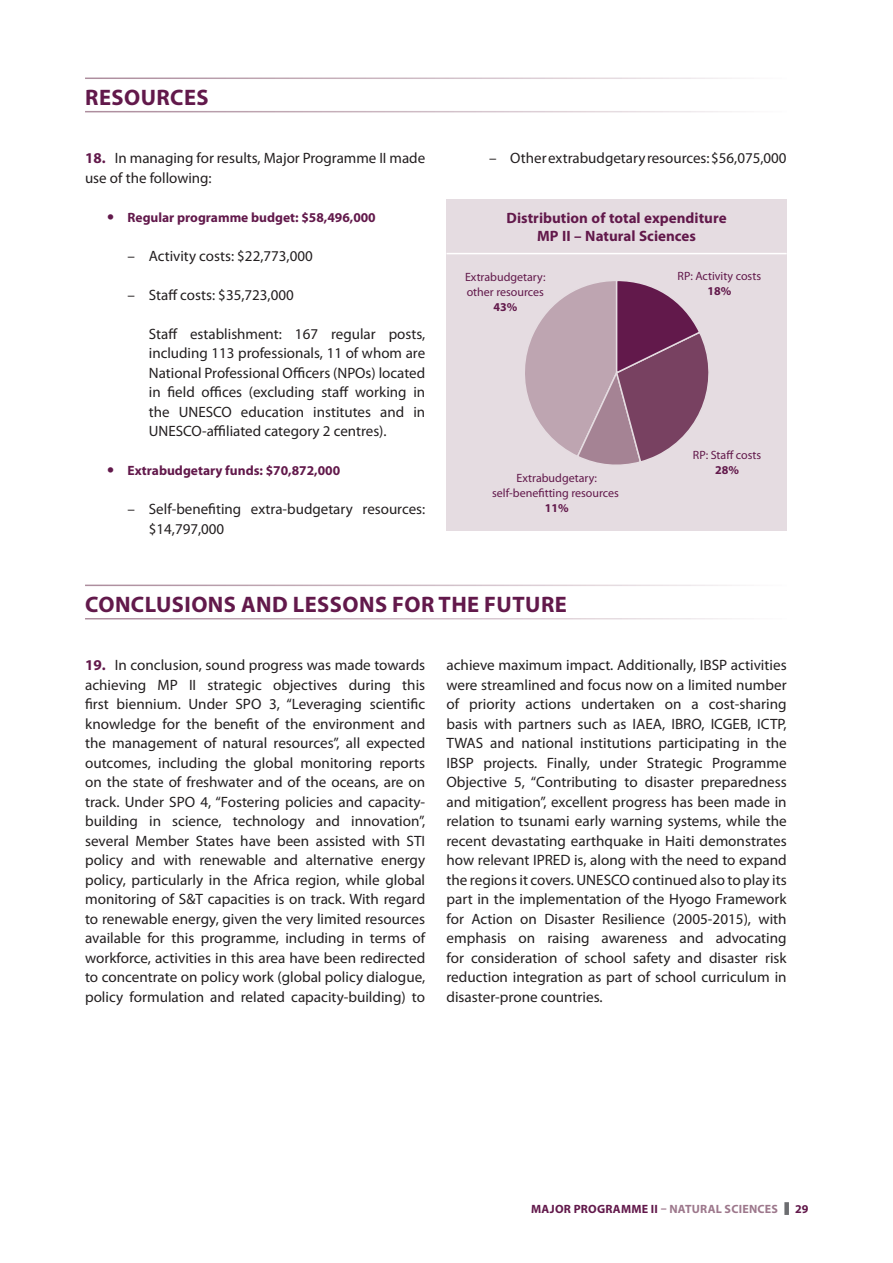
<style>
.page{position:relative;width:893px;height:1263px;background:#fff}
.page>*{position:absolute;margin:0;border:0;box-sizing:border-box;transform-origin:0 0}
.t1{font:700 22.5px "Myriad Pro";letter-spacing:.02em;color:#62194b}
.t2{font:15px/19.5px "Myriad Pro";color:#231f20;text-align:justify}
.t3{font:700 15px/18px "Myriad Pro";color:#62194b;text-align:center}
.t4{font:700 13.5px "Myriad Pro";color:#62194b}
.t5{font:12px/15px "Myriad Pro";color:#62194b;text-align:center}
.t6{font:700 12px "Myriad Pro";letter-spacing:.02em;color:#62194b}
.s1{font-weight:700;color:#62194b}
.s2{color:#9d788c}
</style>
<div class="page">
<div style="left:784px;top:1202px;width:5px;height:13px;background:#6c6d70"></div>
<div style="left:446px;top:199px;width:341px;height:331px;background:#e5dce1"></div>
<hr style="left:446px;top:253px;width:341px;height:1px;background:#fff">
<svg style="left:525px;top:281px;width:184px;height:184px"></svg>
<h1 class="t1" style="left:85px;top:88px;width:125px">RESOURCES</h1>
<p class="t2" style="left:85px;top:149px;width:342px"><span class="s1">18.</span> In managing for results, Major Programme II made use of the following:</p>
<p class="t4" style="left:106px;top:212px;width:271px">● Regular programme budget: $58,496,000</p>
<p class="t2" style="left:128px;top:247px;width:187px">– Activity costs: $22,773,000</p>
<p class="t2" style="left:128px;top:286px;width:168px">– Staff costs: $35,723,000</p>
<p class="t2" style="left:149px;top:325px;width:278px">Staff establishment: 167 regular posts, including 113 professionals, 11 of whom are National Professional Officers (NPOs) located in field offices (excluding staff working in the UNESCO education institutes and in UNESCO-affiliated category 2 centres).</p>
<p class="t4" style="left:106px;top:465px;width:235px">● Extrabudgetary funds: $70,872,000</p>
<p class="t2" style="left:149px;top:500px;width:278px;text-indent:-21px">– Self-benefiting extra-budgetary resources: $14,797,000</p>
<p class="t2" style="left:489px;top:149px;width:299px">– Other extrabudgetary resources: $56,075,000</p>
<p class="t3" style="left:507px;top:210px;width:222px">Distribution of total expenditure<br>MP II – Natural Sciences</p>
<p class="t5" style="left:678px;top:269px;width:85px">RP: Activity costs</p>
<p class="t6" style="left:707px;top:286px;width:25px">18%</p>
<p class="t5" style="left:465px;top:270px;width:82px;text-align:left">Extrabudgetary: other resources</p>
<p class="t6" style="left:493px;top:302px;width:25px">43%</p>
<p class="t5" style="left:492px;top:472px;width:128px">Extrabudgetary: self-benefitting resources</p>
<p class="t6" style="left:545px;top:504px;width:25px">11%</p>
<p class="t5" style="left:693px;top:449px;width:70px">RP: Staff costs</p>
<p class="t6" style="left:715px;top:466px;width:25px">28%</p>
<h1 class="t1" style="left:85px;top:595px;width:483px">CONCLUSIONS AND LESSONS FOR THE FUTURE</h1>
<p class="t2" style="left:85px;top:656px;width:342px"><span class="s1">19.</span> In conclusion, sound progress was made towards achieving MP II strategic objectives during this first biennium. Under SPO 3, “Leveraging scientific knowledge for the benefit of the environment and the management of natural resources”, all expected outcomes, including the global monitoring reports on the state of freshwater and of the oceans, are on track. Under SPO 4, “Fostering policies and capacity&shy;building in science, technology and innovation”, several Member States have been assisted with STI policy and with renewable and alternative energy policy, particularly in the Africa region, while global monitoring of S&amp;T capacities is on track. With regard to renewable energy, given the very limited resources available for this programme, including in terms of workforce, activities in this area have been redirected to concentrate on policy work (global policy dialogue, policy formulation and related capacity-building) to</p>
<p class="t2" style="left:446px;top:656px;width:342px">achieve maximum impact. Additionally, IBSP activities were streamlined and focus now on a limited number of priority actions undertaken on a cost-sharing basis with partners such as IAEA, IBRO, ICGEB, ICTP, TWAS and national institutions participating in the IBSP projects. Finally, under Strategic Programme Objective 5, “Contributing to disaster preparedness and mitigation”, excellent progress has been made in relation to tsunami early warning systems, while the recent devastating earthquake in Haiti demonstrates how relevant IPRED is, along with the need to expand the regions it covers. UNESCO continued also to play its part in the implementation of the Hyogo Framework for Action on Disaster Resilience (2005-2015), with emphasis on raising awareness and advocating for consideration of school safety and disaster risk reduction integration as part of school curriculum in disaster-prone countries.</p>
<p class="t6" style="left:531px;top:1204px;width:248px">MAJOR PROGRAMME II <span class="s2">NATURAL SCIENCES</span></p>
<p class="t6" style="left:795px;top:1204px;width:15px">29</p>
</div>
